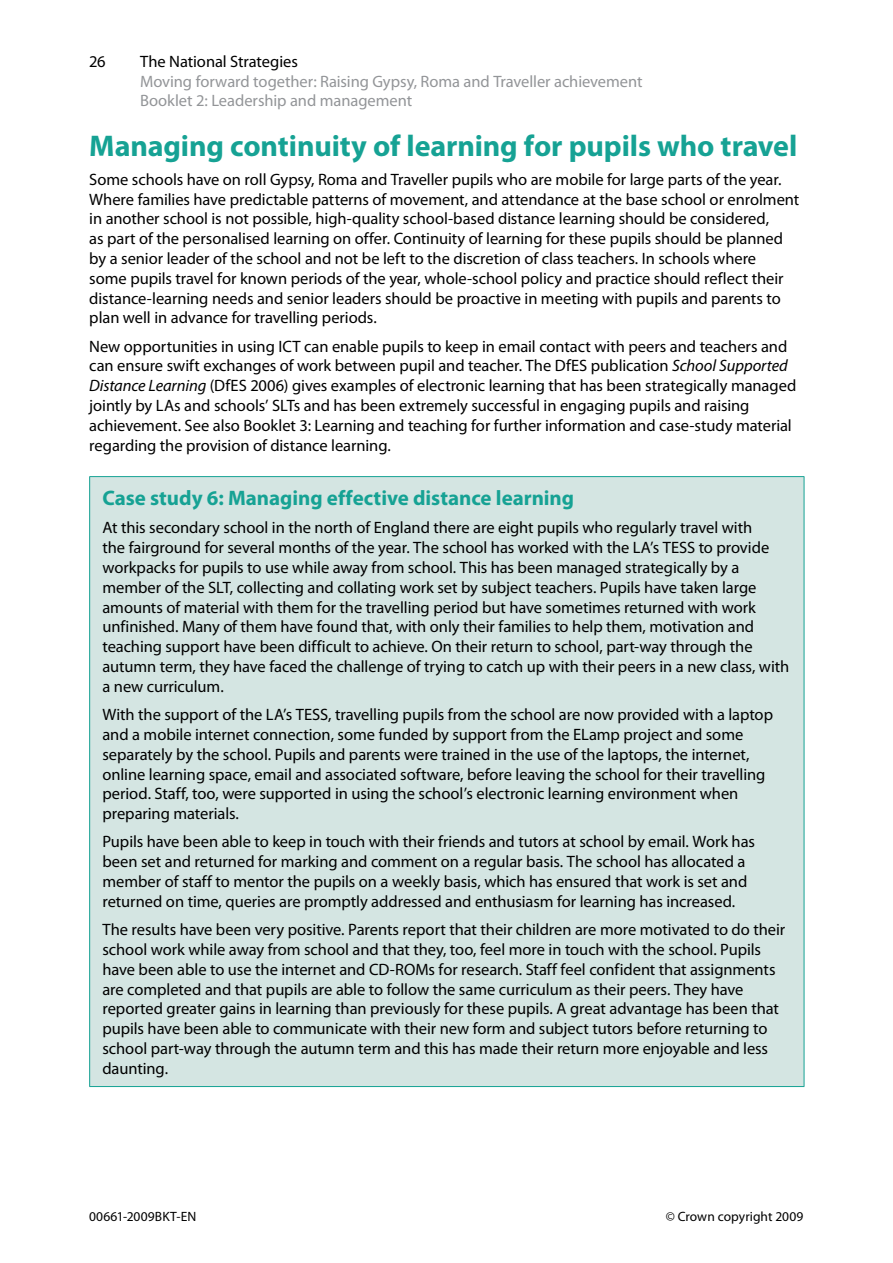
<style>
.page{position:relative;width:893px;height:1263px;background:#fff}
.page>*{position:absolute;margin:0;border:0;box-sizing:border-box;transform-origin:0 0}
.t1{font:700 30px "Myriad Pro";letter-spacing:-.005em;color:#16a294}
.t2{font:700 21px "Myriad Pro";letter-spacing:-.005em;color:#16a294}
.t3{font:16.5px/19.8px "Myriad Pro";letter-spacing:-.005em;color:#000}
.t4{font:16.5px/19.8px "Myriad Pro";letter-spacing:-.005em;color:#939598}
.t5{font:13.5px "Myriad Pro";letter-spacing:.005em;color:#000}
.s1{font-style:italic}
</style>
<div class="page">
<div style="left:90px;top:477px;width:714px;height:609px;background:#d4e5e2"></div>
<hr style="left:89px;top:476px;width:715px;height:1px;background:#16a294">
<hr style="left:89px;top:477px;width:1px;height:609px;background:#16a294">
<hr style="left:804px;top:477px;width:1px;height:609px;background:#16a294">
<hr style="left:89px;top:1086px;width:715px;height:1px;background:#16a294">
<p class="t3" style="left:89px;top:51px;width:18px">26</p>
<p class="t3" style="left:140px;top:51px;width:159px">The National Strategies</p>
<p class="t4" style="left:140px;top:71px;width:504px">Moving forward together: Raising Gypsy, Roma and Traveller achievement<br>Booklet 2: Leadership and management</p>
<h1 class="t1" style="left:89px;top:127px;width:709px">Managing continuity of learning for pupils who travel</h1>
<p class="t3" style="left:89px;top:169px;width:711px">Some schools have on roll Gypsy, Roma and Traveller pupils who are mobile for large parts of the year.<br>Where families have predictable patterns of movement, and attendance at the base school or enrolment in another school is not possible, high-quality school-based distance learning should be considered,<br>as part of the personalised learning on offer. Continuity of learning for these pupils should be planned by a senior leader of the school and not be left to the discretion of class teachers. In schools where<br>some pupils travel for known periods of the year, whole-school policy and practice should reflect their distance-learning needs and senior leaders should be proactive in meeting with pupils and parents to plan well in advance for travelling periods.</p>
<p class="t3" style="left:89px;top:336px;width:709px">New opportunities in using ICT can enable pupils to keep in email contact with peers and teachers and can ensure swift exchanges of work between pupil and teacher. The DfES publication <span class="s1">School Supported Distance Learning</span> (DfES 2006) gives examples of electronic learning that has been strategically managed jointly by LAs and schools’ SLTs and has been extremely successful in engaging pupils and raising achievement. See also Booklet 3: Learning and teaching for further information and case-study material regarding the provision of distance learning.</p>
<p class="t2" style="left:102px;top:484px;width:473px">Case study 6: Managing effective distance learning</p>
<p class="t3" style="left:102px;top:518px;width:688px">At this secondary school in the north of England there are eight pupils who regularly travel with<br>the fairground for several months of the year. The school has worked with the LA’s TESS to provide workpacks for pupils to use while away from school. This has been managed strategically by a member of the SLT, collecting and collating work set by subject teachers. Pupils have taken large amounts of material with them for the travelling period but have sometimes returned with work unfinished. Many of them have found that, with only their families to help them, motivation and teaching support have been difficult to achieve. On their return to school, part-way through the autumn term, they have faced the challenge of trying to catch up with their peers in a new class, with a new curriculum.</p>
<p class="t3" style="left:102px;top:704px;width:672px">With the support of the LA’s TESS, travelling pupils from the school are now provided with a laptop and a mobile internet connection, some funded by support from the ELamp project and some separately by the school. Pupils and parents were trained in the use of the laptops, the internet, online learning space, email and associated software, before leaving the school for their travelling period. Staff, too, were supported in using the school’s electronic learning environment when preparing materials.</p>
<p class="t3" style="left:102px;top:832px;width:654px">Pupils have been able to keep in touch with their friends and tutors at school by email. Work has been set and returned for marking and comment on a regular basis. The school has allocated a member of staff to mentor the pupils on a weekly basis, which has ensured that work is set and returned on time, queries are promptly addressed and enthusiasm for learning has increased.</p>
<p class="t3" style="left:102px;top:919px;width:684px">The results have been very positive. Parents report that their children are more motivated to do their school work while away from school and that they, too, feel more in touch with the school. Pupils have been able to use the internet and CD-ROMs for research. Staff feel confident that assignments are completed and that pupils are able to follow the same curriculum as their peers. They have reported greater gains in learning than previously for these pupils. A great advantage has been that pupils have been able to communicate with their new form and subject tutors before returning to school part-way through the autumn term and this has made their return more enjoyable and less daunting.</p>
<p class="t5" style="left:89px;top:1208px;width:109px">00661-2009BKT-EN</p>
<p class="t5" style="left:666px;top:1208px;width:139px">© Crown copyright 2009</p>
</div>
